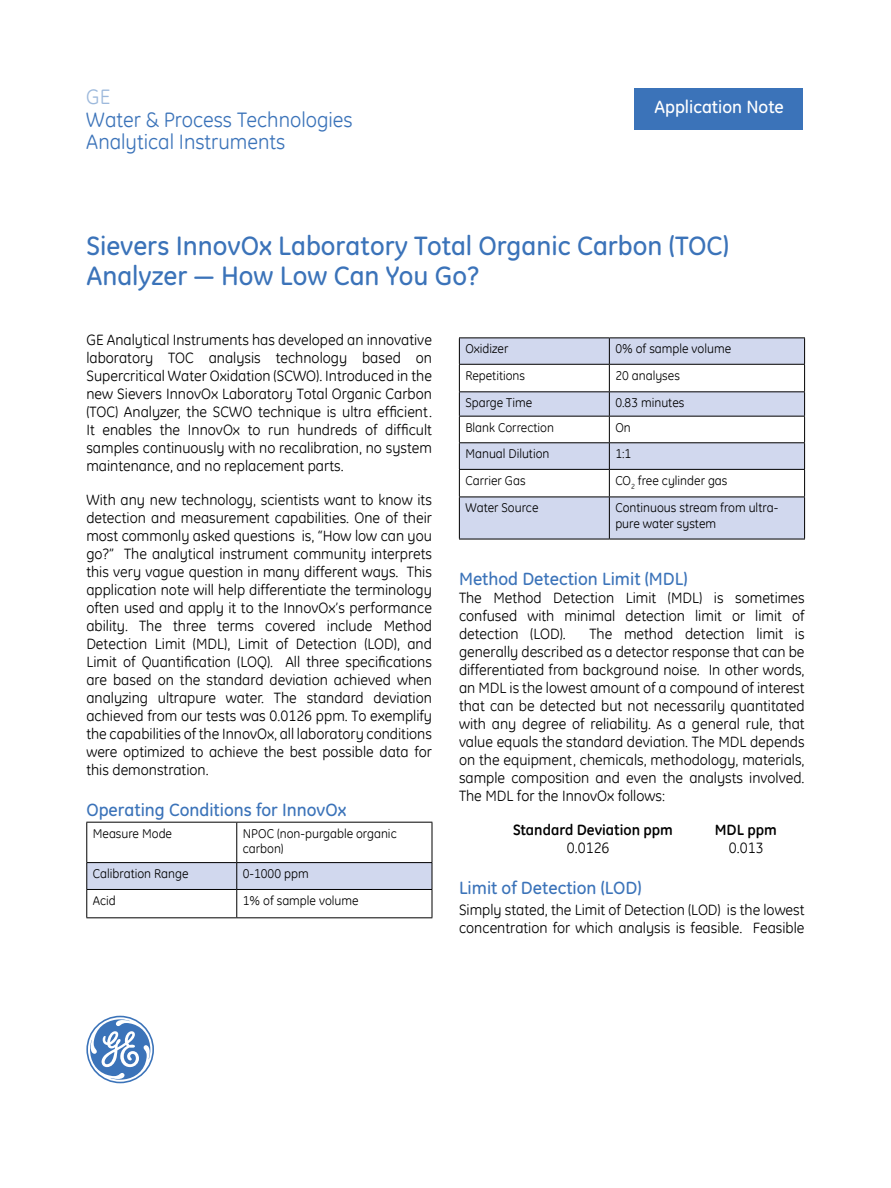
<style>
.page{position:relative;width:891px;height:1188px;background:#fff}
.page>*{position:absolute;margin:0;border:0;box-sizing:border-box;transform-origin:0 0}
.t1{font:27px/30px "GE Inspira Pitch";color:#3b73b9}
.t2{font:21px/22.5px "GE Inspira";color:#3b73b9}
.t3{font:21px "GE Inspira";color:#9db9dc}
.t4{font:18px "GE Inspira Pitch";color:#3b73b9}
.t5{font:18px "GE Inspira Pitch";color:#fff}
.t6{font:15px/18px "GE Inspira";color:#000;text-align:justify}
.t7{font:700 15px "GE Inspira";color:#000}
.t8{font:12.75px/15.3px "GE Inspira";color:#000}
</style>
<div class="page">
<svg style="left:86px;top:1016px;width:68px;height:67px"></svg>
<div style="left:634px;top:89px;width:169px;height:41px;background:#3b73b9"></div>
<hr style="left:86px;top:822px;width:151px;height:1px;background:#000">
<hr style="left:86px;top:823px;width:1px;height:39px;background:#000">
<hr style="left:237px;top:822px;width:195px;height:1px;background:#000">
<hr style="left:236px;top:823px;width:1px;height:39px;background:#000">
<hr style="left:432px;top:823px;width:1px;height:39px;background:#000">
<hr style="left:86px;top:862px;width:151px;height:1px;background:#000">
<hr style="left:237px;top:862px;width:195px;height:1px;background:#000">
<svg style="left:86px;top:863px;width:347px;height:54px"></svg>
<hr style="left:86px;top:917px;width:151px;height:1px;background:#000">
<hr style="left:237px;top:917px;width:195px;height:1px;background:#000">
<svg style="left:460px;top:339px;width:344px;height:200px;fill:#d1d8ee"></svg>
<hr style="left:459px;top:338px;width:150px;height:1px;background:#000">
<hr style="left:609px;top:338px;width:196px;height:1px;background:#000">
<hr style="left:459px;top:364px;width:150px;height:1px;background:#000">
<hr style="left:609px;top:364px;width:196px;height:1px;background:#000">
<hr style="left:459px;top:391px;width:150px;height:1px;background:#000">
<hr style="left:609px;top:391px;width:196px;height:1px;background:#000">
<hr style="left:459px;top:416px;width:150px;height:1px;background:#000">
<hr style="left:609px;top:416px;width:196px;height:1px;background:#000">
<hr style="left:459px;top:442px;width:150px;height:1px;background:#000">
<hr style="left:609px;top:442px;width:196px;height:1px;background:#000">
<hr style="left:459px;top:469px;width:150px;height:1px;background:#000">
<svg style="left:459px;top:338px;width:1px;height:159px"></svg>
<hr style="left:609px;top:469px;width:196px;height:1px;background:#000">
<svg style="left:609px;top:338px;width:1px;height:159px"></svg>
<svg style="left:804px;top:338px;width:1px;height:159px"></svg>
<hr style="left:459px;top:497px;width:150px;height:1px;background:#000">
<hr style="left:459px;top:497px;width:1px;height:42px;background:#000">
<hr style="left:609px;top:497px;width:196px;height:1px;background:#000">
<hr style="left:609px;top:497px;width:1px;height:42px;background:#000">
<hr style="left:804px;top:497px;width:1px;height:42px;background:#000">
<hr style="left:459px;top:539px;width:150px;height:1px;background:#000">
<hr style="left:609px;top:539px;width:196px;height:1px;background:#000">
<h2 class="t3" style="left:86px;top:84px;width:26px">GE</h2>
<h2 class="t2" style="left:86px;top:108px;width:268px">Water &amp; Process Technologies<br>Analytical Instruments</h2>
<p class="t5" style="left:654px;top:97px;width:131px">Application Note</p>
<h1 class="t1" style="left:86px;top:230px;width:644px">Sievers InnovOx Laboratory Total Organic Carbon (TOC)<br>Analyzer — How Low Can You Go?</h1>
<p class="t6" style="left:86px;top:330px;width:347px">GE Analytical Instruments has developed an innovative laboratory TOC analysis technology based on Supercritical Water Oxidation (SCWO). Introduced in the new Sievers InnovOx Laboratory Total Organic Carbon (TOC) Analyzer, the SCWO technique is ultra efficient.<br>It enables the InnovOx to run hundreds of difficult samples continuously with no recalibration, no system maintenance, and no replacement parts.</p>
<p class="t6" style="left:86px;top:491px;width:347px">With any new technology, scientists want to know its detection and measurement capabilities. One of their most commonly asked questions is, “How low can you go?” The analytical instrument community interprets this very vague question in many different ways. This application note will help differentiate the terminology often used and apply it to the InnovOx’s performance ability. The three terms covered include Method Detection Limit (MDL), Limit of Detection (LOD), and Limit of Quantification (LOQ). All three specifications are based on the standard deviation achieved when analyzing ultrapure water. The standard deviation achieved from our tests was 0.0126 ppm. To exemplify the capabilities of the InnovOx, all laboratory conditions were optimized to achieve the best possible data for this demonstration.</p>
<p class="t4" style="left:86px;top:799px;width:261px">Operating Conditions for InnovOx</p>
<p class="t8" style="left:93px;top:825px;width:81px">Measure Mode</p>
<p class="t8" style="left:243px;top:825px;width:156px">NPOC (non-purgable organic carbon)</p>
<p class="t8" style="left:93px;top:866px;width:97px">Calibration Range</p>
<p class="t8" style="left:243px;top:866px;width:67px">0-1000 ppm</p>
<p class="t8" style="left:93px;top:893px;width:25px">Acid</p>
<p class="t8" style="left:243px;top:893px;width:117px">1% of sample volume</p>
<p class="t8" style="left:465px;top:341px;width:45px">Oxidizer</p>
<p class="t8" style="left:615px;top:341px;width:117px">0% of sample volume</p>
<p class="t8" style="left:465px;top:368px;width:61px">Repetitions</p>
<p class="t8" style="left:615px;top:368px;width:66px">20 analyses</p>
<p class="t8" style="left:465px;top:395px;width:68px">Sparge Time</p>
<p class="t8" style="left:615px;top:395px;width:71px">0.83 minutes</p>
<p class="t8" style="left:465px;top:419px;width:90px">Blank Correction</p>
<p class="t8" style="left:615px;top:419px;width:17px">On</p>
<p class="t8" style="left:465px;top:446px;width:86px">Manual Dilution</p>
<p class="t8" style="left:615px;top:446px;width:18px">1:1</p>
<p class="t8" style="left:465px;top:473px;width:62px">Carrier Gas</p>
<p class="t8" style="left:615px;top:473px;width:114px">CO<sub>2</sub> free cylinder gas</p>
<p class="t8" style="left:465px;top:500px;width:75px">Water Source</p>
<p class="t8" style="left:615px;top:500px;width:164px">Continuous stream from ultra&shy;pure water system</p>
<p class="t4" style="left:459px;top:568px;width:230px">Method Detection Limit (MDL)</p>
<p class="t6" style="left:459px;top:588px;width:347px">The Method Detection Limit (MDL) is sometimes confused with minimal detection limit or limit of detection (LOD).</p>
<p class="t6" style="left:459px;top:624px;width:347px;text-indent:130px">The method detection limit is generally described as a detector response that can be differentiated from background noise. In other words, an MDL is the lowest amount of a compound of interest that can be detected but not necessarily quantitated with any degree of reliability. As a general rule, that value equals the standard deviation. The MDL depends on the equipment, chemicals, methodology, materials, sample composition and even the analysts involved.<br>The MDL for the InnovOx follows:</p>
<p class="t7" style="left:513px;top:820px;width:162px">Standard Deviation ppm</p>
<p class="t7" style="left:715px;top:820px;width:64px">MDL ppm</p>
<p class="t6" style="left:567px;top:839px;width:44px">0.0126</p>
<p class="t6" style="left:729px;top:839px;width:36px">0.013</p>
<p class="t4" style="left:459px;top:877px;width:184px">Limit of Detection (LOD)</p>
<p class="t6" style="left:459px;top:901px;width:347px">Simply stated, the Limit of Detection (LOD) is the lowest concentration for which analysis is feasible. Feasible</p>
</div>
